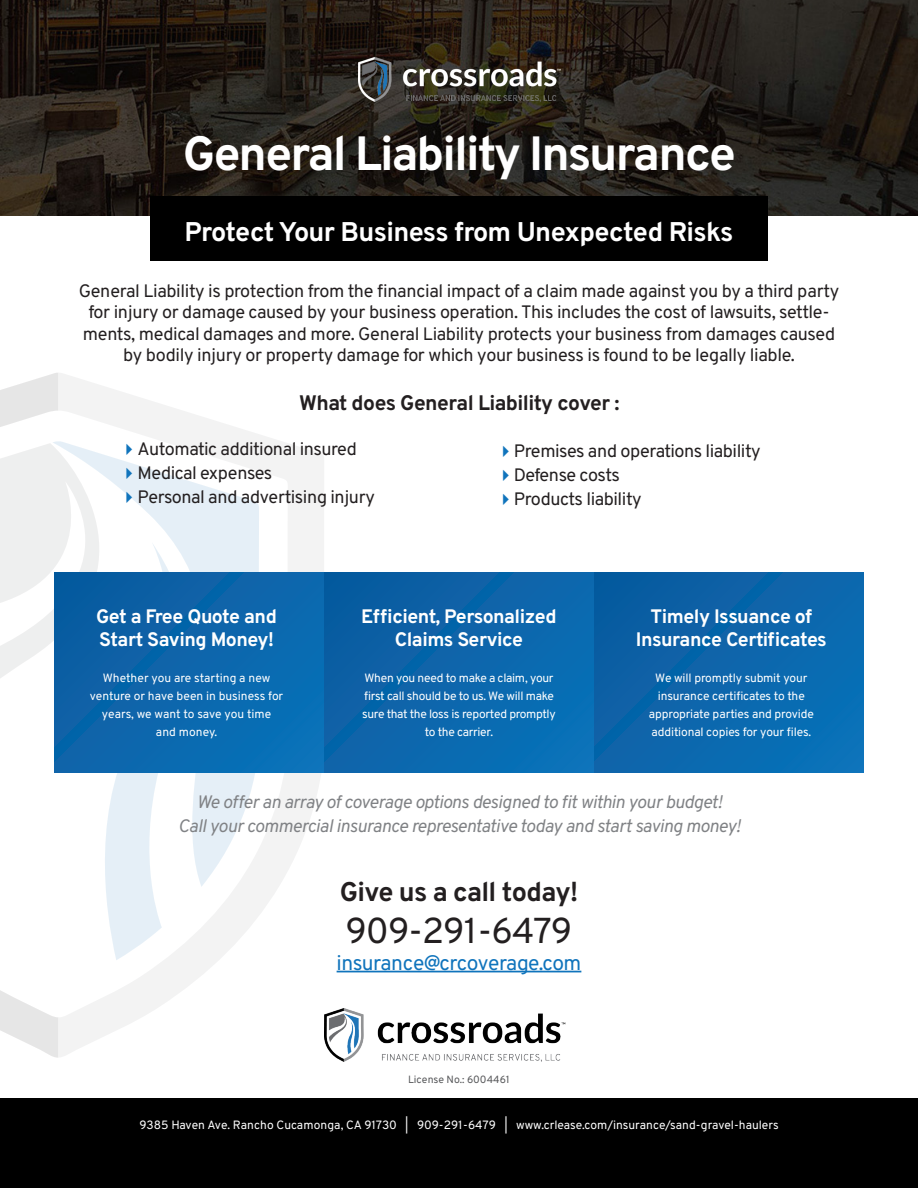
<style>
.page{position:relative;width:918px;height:1188px;background:#fff}
.page>*{position:absolute;margin:0;border:0;box-sizing:border-box;transform-origin:0 0}
.t1{font:700 48px "Overpass";letter-spacing:-.04em;color:#fff}
.t2{font:36px "Overpass";letter-spacing:-.025em;color:#231f20}
.t3{font:700 27px "Overpass";letter-spacing:-.025em;color:#fff}
.t4{font:700 27px "Overpass";letter-spacing:-.025em;color:#231f20}
.t5{font:700 21px "Overpass";letter-spacing:-.025em;color:#231f20}
.t6{font:21px "Overpass";letter-spacing:-.025em;color:#1074bc}
.t7{font:700 19.5px/23.4px "Overpass";letter-spacing:-.025em;color:#fff;text-align:center}
.t8{font:18px/21.6px "Overpass";letter-spacing:-.02em;color:#231f20;text-align:center}
.t9{font:italic 18px "Overpass";letter-spacing:-.025em;color:#808285}
.t10{font:12px/18px "Overpass";letter-spacing:-.01em;color:#fff;text-align:center}
.t11{font:10.5px "Overpass";color:#57585a}
.s1{color:#1074bc}
</style>
<div class="page">
<svg style="left:0;top:373px;width:59px;height:685px"></svg>
<svg style="left:59px;top:373px;width:267px;height:684px"></svg>
<div style="left:0;top:1098px;width:918px;height:90px;background:#000"></div>
<div style="left:55px;top:573px;width:269px;height:200px;background:#0b66ac"></div>
<div style="left:325px;top:573px;width:269px;height:200px;background:#0b66ac"></div>
<div style="left:594px;top:573px;width:270px;height:200px;background:#0b66ac"></div>
<img style="left:324px;top:1009px;width:242px;height:53px">
<img style="left:0;top:0;width:918px;height:216px">
<div style="left:150px;top:197px;width:618px;height:64px;background:#000"></div>
<img style="left:359px;top:57px;width:202px;height:44px">
<hr style="left:337px;top:971px;width:244px;height:1px;background:#1074bc">
<p class="t1" style="left:183px;top:115px;width:554px">General Liability Insurance</p>
<p class="t3" style="left:185px;top:210px;width:550px">Protect Your Business from Unexpected Risks</p>
<p class="t8" style="left:79px;top:279px;width:762px">General Liability is protection from the financial impact of a claim made against you by a third party for injury or damage caused by your business operation. This includes the cost of lawsuits, settle&shy;ments, medical damages and more. General Liability protects your business from damages caused by bodily injury or property damage for which your business is found to be legally liable.</p>
<p class="t5" style="left:299px;top:386px;width:322px">What does General Liability cover :</p>
<p class="t8" style="left:120px;top:437px;width:239px"><span class="s1">✔</span>Automatic additional insured</p>
<p class="t8" style="left:120px;top:461px;width:154px"><span class="s1">✔</span>Medical expenses</p>
<p class="t8" style="left:120px;top:485px;width:257px"><span class="s1">✔</span>Personal and advertising injury</p>
<p class="t8" style="left:496px;top:439px;width:266px"><span class="s1">✔</span>Premises and operations liability</p>
<p class="t8" style="left:496px;top:463px;width:125px"><span class="s1">✔</span>Defense costs</p>
<p class="t8" style="left:496px;top:487px;width:147px"><span class="s1">✔</span>Products liability</p>
<p class="t7" style="left:96px;top:604px;width:182px;text-align:left">Get a Free Quote and<br>Start Saving Money!</p>
<p class="t10" style="left:90px;top:669px;width:195px">Whether you are starting a new venture or have been in business for years, we want to save you time<br>and money.</p>
<p class="t7" style="left:361px;top:604px;width:197px">Efficient, Personalized<br>Claims Service</p>
<p class="t10" style="left:362px;top:669px;width:195px">When you need to make a claim, your first call should be to us. We will make sure that the loss is reported promptly to the carrier.</p>
<p class="t7" style="left:636px;top:604px;width:193px">Timely Issuance of<br>Insurance Certificates</p>
<p class="t10" style="left:649px;top:669px;width:166px">We will promptly submit your insurance certificates to the appropriate parties and provide additional copies for your files.</p>
<p class="t9" style="left:197px;top:788px;width:527px">We offer an array of coverage options designed to fit within your budget!</p>
<p class="t9" style="left:178px;top:812px;width:564px">Call your commercial insurance representative today and start saving money!</p>
<p class="t4" style="left:340px;top:870px;width:240px">Give us a call today!</p>
<p class="t2" style="left:346px;top:901px;width:228px">909-291-6479</p>
<p class="t6" style="left:337px;top:945px;width:246px">insurance@crcoverage.com</p>
<p class="t11" style="left:408px;top:1071px;width:103px">License No.: 6004461</p>
<p class="t10" style="left:139px;top:1115px;width:641px">9385 Haven Ave. Rancho Cucamonga, CA 91730 | 909-291-6479 | www.crlease.com/insurance/sand-gravel-haulers</p>
</div>
